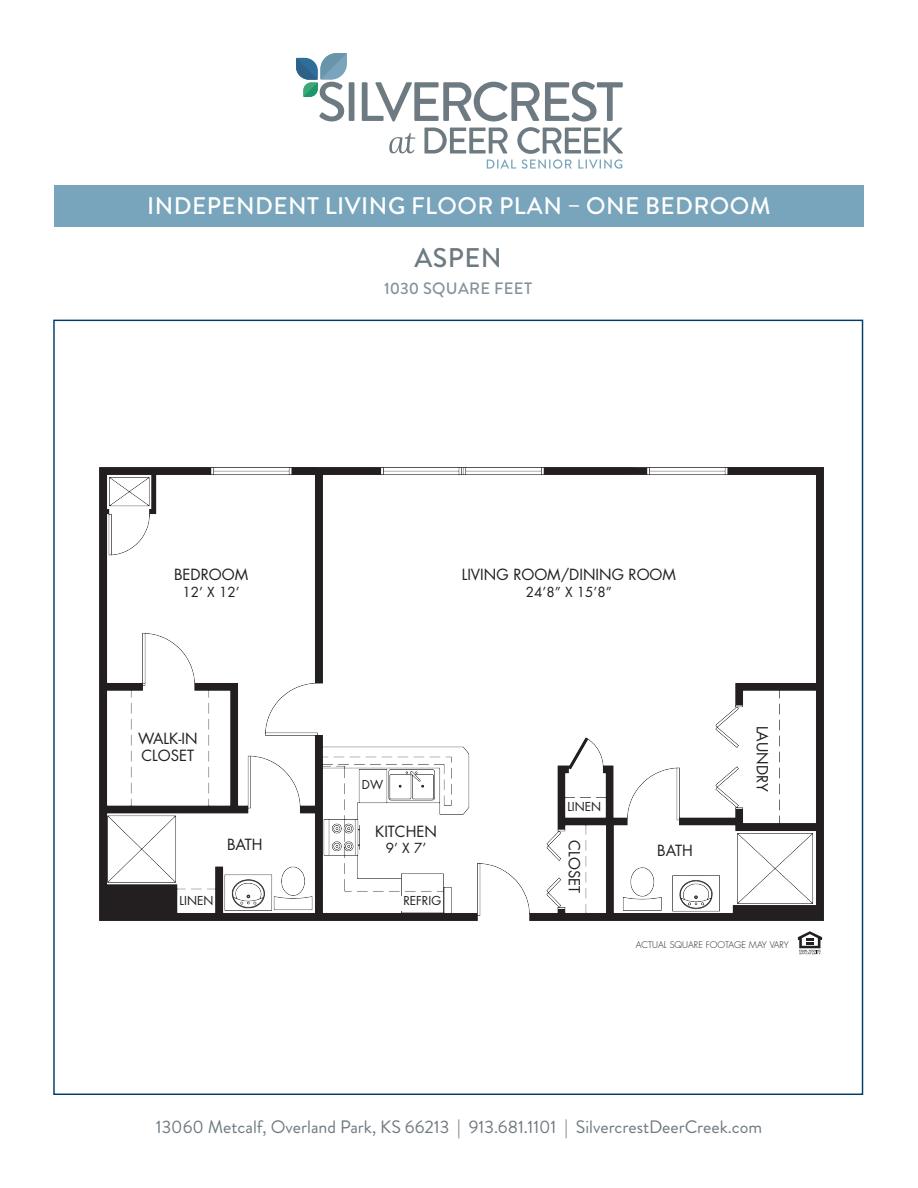
<style>
.page{position:relative;width:918px;height:1188px;background:#fff}
.page>*{position:absolute;margin:0;border:0;box-sizing:border-box;transform-origin:0 0}
.t1{font:500 27px "Brandon Grotesque";letter-spacing:.02em;color:#6d7a81}
.t2{font:500 24px "Brandon Grotesque";letter-spacing:.02em;color:#fff}
.t3{font:18px "Brandon Grotesque";color:#6d7a81}
.t4{font:500 16.5px "Brandon Grotesque";letter-spacing:.02em;color:#869299}
.t5{font:15px "Futura";color:#231f20}
.t6{font:13.5px "Futura";color:#231f20}
.t7{font:12px "Futura";color:#231f20}
.t8{font:300 9px "Futura";color:#231f20}
</style>
<div class="page">
<img style="left:100px;top:467px;width:724px;height:454px">
<svg style="left:798px;top:931px;width:24px;height:23px"></svg>
<div style="left:402px;top:896px;width:41px;height:15px;background:#fff"></div>
<div style="left:54px;top:186px;width:810px;height:41px;background:#78a5bb"></div>
<div style="left:349px;top:82px;width:5px;height:39px;background:#6d7a81"></div>
<svg style="left:296px;top:53px;width:51px;height:69px"></svg>
<svg style="left:362px;top:82px;width:261px;height:87px"></svg>
<p class="t2" style="left:147px;top:189px;width:625px">INDEPENDENT LIVING FLOOR PLAN – ONE BEDROOM</p>
<p class="t1" style="left:414px;top:239px;width:89px">ASPEN</p>
<p class="t4" style="left:384px;top:277px;width:149px">1030 SQUARE FEET</p>
<p class="t5" style="left:174px;top:564px;width:76px">BEDROOM</p>
<p class="t6" style="left:183px;top:582px;width:58px">12’ X 12’</p>
<p class="t5" style="left:462px;top:564px;width:216px">LIVING ROOM/DINING ROOM</p>
<p class="t6" style="left:526px;top:582px;width:87px">24’8” X 15’8”</p>
<p class="t5" style="left:138px;top:728px;width:61px">WALK-IN</p>
<p class="t5" style="left:142px;top:745px;width:54px">CLOSET</p>
<p class="t7" style="left:362px;top:777px;width:23px">DW</p>
<p class="t5" style="left:773px;top:726px;width:67px;rotate:90deg">LAUNDRY</p>
<p class="t7" style="left:567px;top:799px;width:35px">LINEN</p>
<p class="t5" style="left:227px;top:834px;width:37px">BATH</p>
<p class="t5" style="left:375px;top:821px;width:63px">KITCHEN</p>
<p class="t6" style="left:386px;top:839px;width:42px">9’ X 7’</p>
<p class="t5" style="left:585px;top:840px;width:54px;rotate:90deg">CLOSET</p>
<p class="t5" style="left:657px;top:840px;width:37px">BATH</p>
<p class="t7" style="left:180px;top:892px;width:35px">LINEN</p>
<p class="t7" style="left:403px;top:893px;width:39px">REFRIG</p>
<p class="t8" style="left:636px;top:939px;width:155px">ACTUAL SQUARE FOOTAGE MAY VARY</p>
<p class="t3" style="left:156px;top:1115px;width:608px">13060 Metcalf, Overland Park, KS 66213 | 913.681.1101 | SilvercrestDeerCreek.com</p>
</div>
